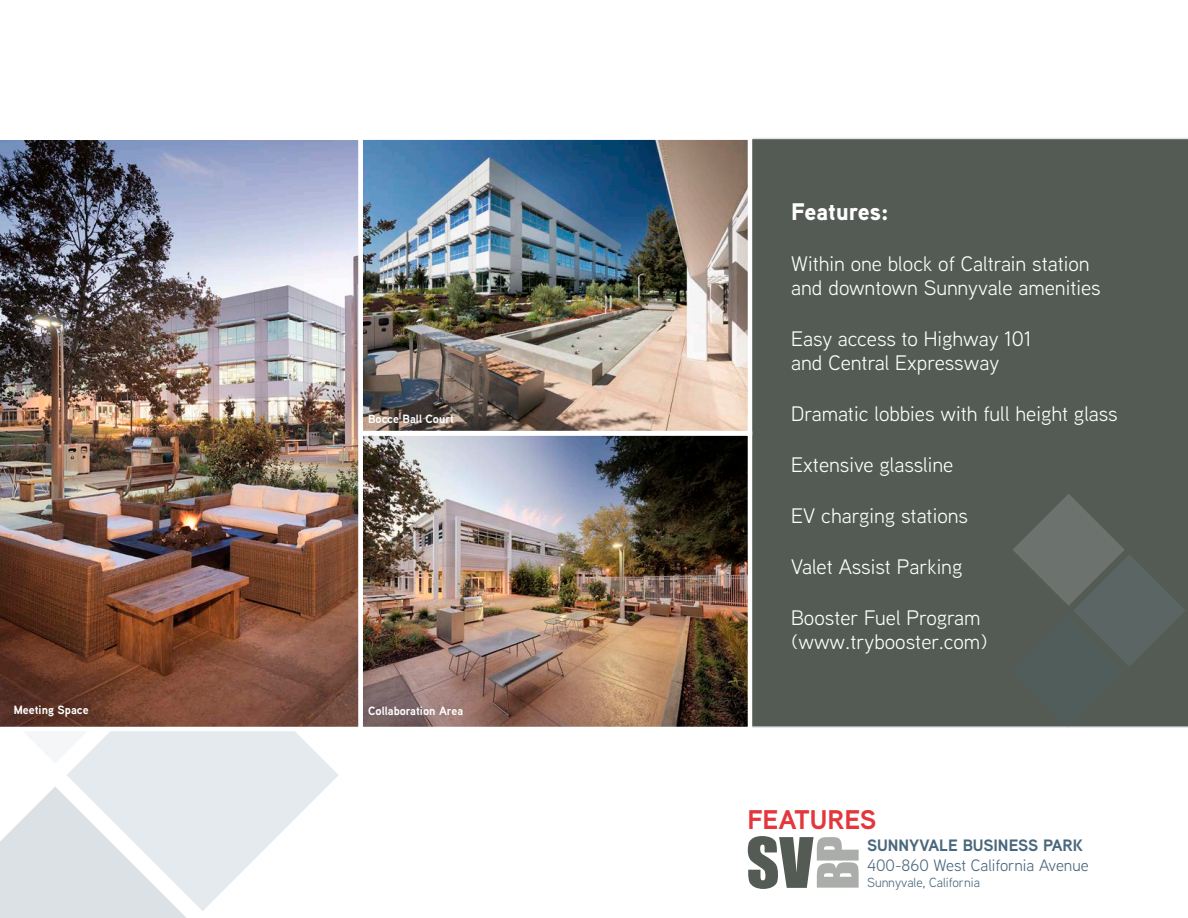
<style>
.page{position:relative;width:1188px;height:918px;background:#fff}
.page>*{position:absolute;margin:0;border:0;box-sizing:border-box;transform-origin:0 0}
.t1{font:700 27px "Aaux Next";letter-spacing:-.005em;color:#e1373d}
.t2{font:900 24px "Aaux Next";color:#fff}
.t3{font:21px/24px "Aaux Next";color:#fff}
.t4{font:16.5px "Aaux Next";color:#49677c}
.t5{font:700 16.5px "Aaux Next";color:#49677c}
.t6{font:13.2px "Aaux Next";color:#49677c}
.t7{font:700 12px "Aaux Next";color:#fff}
</style>
<div class="page">
<svg style="left:748px;top:836px;width:111px;height:53px"></svg>
<svg style="left:67px;top:731px;width:272px;height:180px;fill:#e4eaee"></svg>
<svg style="left:0;top:786px;width:191px;height:132px"></svg>
<div style="left:752px;top:138px;width:436px;height:590px;background:#545b54"></div>
<img style="left:0;top:140px;width:358px;height:587px">
<img style="left:363px;top:140px;width:384px;height:290px">
<div style="left:358px;top:135px;width:394px;height:300px;border:4px solid #fff"></div>
<img style="left:363px;top:436px;width:384px;height:290px">
<div style="left:358px;top:431px;width:394px;height:300px;border:4px solid #fff"></div>
<svg style="left:1013px;top:494px;width:173px;height:234px;background:#59615c"></svg>
<p class="t7" style="left:368px;top:410px;width:87px">Bocce Ball Court</p>
<p class="t7" style="left:14px;top:701px;width:76px">Meeting Space</p>
<p class="t7" style="left:368px;top:703px;width:96px">Collaboration Area</p>
<p class="t2" style="left:791px;top:194px;width:99px">Features:</p>
<p class="t3" style="left:791px;top:251px;width:311px">Within one block of Caltrain station and downtown Sunnyvale amenities</p>
<p class="t3" style="left:791px;top:326px;width:242px">Easy access to Highway 101 and Central Expressway</p>
<p class="t3" style="left:791px;top:401px;width:328px">Dramatic lobbies with full height glass</p>
<p class="t3" style="left:791px;top:452px;width:164px">Extensive glassline</p>
<p class="t3" style="left:791px;top:503px;width:178px">EV charging stations</p>
<p class="t3" style="left:791px;top:554px;width:173px">Valet Assist Parking</p>
<p class="t3" style="left:791px;top:605px;width:197px">Booster Fuel Program (www.trybooster.com)</p>
<p class="t1" style="left:747px;top:801px;width:131px">FEATURES</p>
<p class="t5" style="left:867px;top:834px;width:217px">SUNNYVALE BUSINESS PARK</p>
<p class="t4" style="left:867px;top:854px;width:223px">400-860 West California Avenue</p>
<p class="t6" style="left:867px;top:874px;width:114px">Sunnyvale, California</p>
</div>
